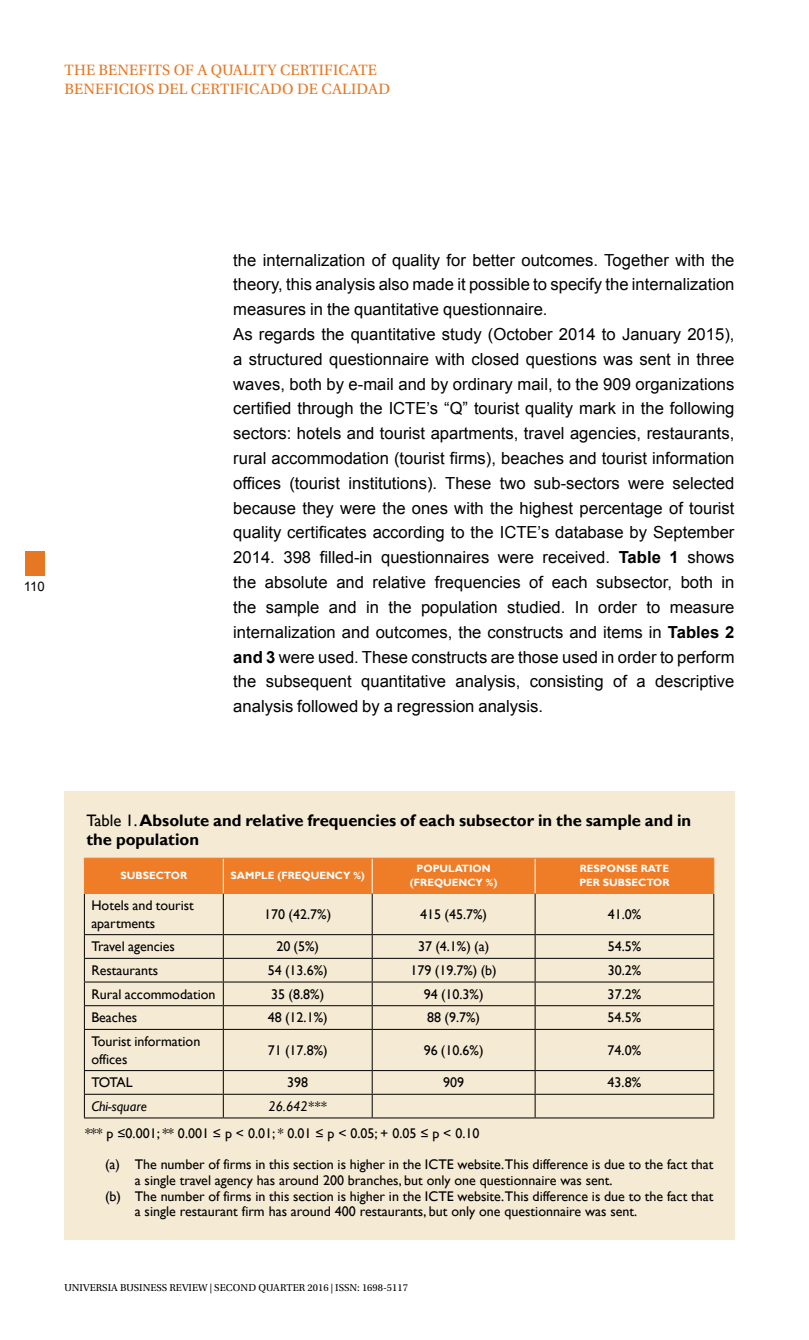
<style>
.page{position:relative;width:809px;height:1340px;background:#fff}
.page>*{position:absolute;margin:0;border:0;box-sizing:border-box;transform-origin:0 0}
.t1{font:16.62px/24.8px "Arial";color:#000}
.t2{font:700 16.62px/18.4px "Gill Sans";color:#000}
.t3{font:15.75px/18.9px "Utopia Std";letter-spacing:.01em;color:#e67824}
.t4{font:14px/17.5px "Gill Sans";color:#000}
.t5{font:italic 14px "Gill Sans";color:#000}
.t6{font:13.12px "Arial";color:#000}
.t7{font:700 10.5px/14px "Gill Sans";color:#fff;text-align:center}
.t8{font:10.5px "Utopia Std";color:#000}
.s1{font-weight:700}
.s2{font-weight:400}
</style>
<div class="page">
<div style="left:25px;top:551px;width:20px;height:24px;background:#e67824"></div>
<div style="left:64px;top:791px;width:670px;height:449px;background:#f5ead4"></div>
<div style="left:85px;top:858px;width:628px;height:35px;background:#ef7c26"></div>
<hr style="left:84px;top:893px;width:1px;height:41px;background:#000">
<hr style="left:223px;top:893px;width:1px;height:41px;background:#000">
<hr style="left:372px;top:893px;width:1px;height:41px;background:#000">
<hr style="left:534px;top:893px;width:1px;height:41px;background:#000">
<hr style="left:713px;top:893px;width:1px;height:41px;background:#000">
<hr style="left:84px;top:934px;width:139px;height:1px;background:#000">
<hr style="left:223px;top:934px;width:149px;height:1px;background:#000">
<hr style="left:372px;top:934px;width:163px;height:1px;background:#000">
<hr style="left:535px;top:934px;width:179px;height:1px;background:#000">
<hr style="left:84px;top:957px;width:139px;height:1px;background:#000">
<hr style="left:223px;top:957px;width:149px;height:1px;background:#000">
<hr style="left:372px;top:957px;width:163px;height:1px;background:#000">
<hr style="left:535px;top:957px;width:179px;height:1px;background:#000">
<hr style="left:84px;top:981px;width:139px;height:1px;background:#000">
<hr style="left:223px;top:981px;width:149px;height:1px;background:#000">
<hr style="left:372px;top:981px;width:163px;height:1px;background:#000">
<hr style="left:535px;top:981px;width:179px;height:1px;background:#000">
<hr style="left:84px;top:1005px;width:139px;height:1px;background:#000">
<svg style="left:84px;top:935px;width:1px;height:93px"></svg>
<hr style="left:223px;top:1005px;width:149px;height:1px;background:#000">
<svg style="left:223px;top:935px;width:1px;height:93px"></svg>
<hr style="left:372px;top:1005px;width:163px;height:1px;background:#000">
<svg style="left:372px;top:935px;width:1px;height:93px"></svg>
<hr style="left:535px;top:1005px;width:179px;height:1px;background:#000">
<svg style="left:534px;top:935px;width:1px;height:93px"></svg>
<svg style="left:713px;top:935px;width:1px;height:93px"></svg>
<hr style="left:84px;top:1028px;width:139px;height:1px;background:#000">
<hr style="left:84px;top:1029px;width:1px;height:41px;background:#000">
<hr style="left:223px;top:1028px;width:149px;height:1px;background:#000">
<hr style="left:223px;top:1029px;width:1px;height:41px;background:#000">
<hr style="left:372px;top:1028px;width:163px;height:1px;background:#000">
<hr style="left:372px;top:1029px;width:1px;height:41px;background:#000">
<hr style="left:535px;top:1028px;width:179px;height:1px;background:#000">
<hr style="left:534px;top:1029px;width:1px;height:41px;background:#000">
<hr style="left:713px;top:1029px;width:1px;height:41px;background:#000">
<hr style="left:84px;top:1070px;width:139px;height:1px;background:#000">
<hr style="left:223px;top:1070px;width:149px;height:1px;background:#000">
<hr style="left:372px;top:1070px;width:163px;height:1px;background:#000">
<hr style="left:535px;top:1070px;width:179px;height:1px;background:#000">
<hr style="left:84px;top:1093px;width:139px;height:1px;background:#000">
<svg style="left:84px;top:1071px;width:1px;height:46px"></svg>
<hr style="left:223px;top:1093px;width:149px;height:1px;background:#000">
<svg style="left:223px;top:1071px;width:1px;height:46px"></svg>
<hr style="left:372px;top:1093px;width:163px;height:1px;background:#000">
<svg style="left:372px;top:1071px;width:1px;height:46px"></svg>
<hr style="left:535px;top:1093px;width:179px;height:1px;background:#000">
<svg style="left:534px;top:1071px;width:1px;height:46px"></svg>
<svg style="left:713px;top:1071px;width:1px;height:46px"></svg>
<hr style="left:84px;top:1117px;width:139px;height:1px;background:#000">
<hr style="left:223px;top:1117px;width:149px;height:1px;background:#000">
<hr style="left:372px;top:1117px;width:163px;height:1px;background:#000">
<hr style="left:535px;top:1117px;width:179px;height:1px;background:#000">
<hr style="left:223px;top:858px;width:1px;height:35px;background:#fff">
<hr style="left:372px;top:858px;width:1px;height:35px;background:#fff">
<hr style="left:534px;top:858px;width:1px;height:35px;background:#fff">
<hr style="left:84px;top:857px;width:139px;height:1px;background:#ef7c26">
<hr style="left:84px;top:858px;width:1px;height:35px;background:#ef7c26">
<hr style="left:223px;top:857px;width:149px;height:1px;background:#ef7c26">
<hr style="left:372px;top:857px;width:163px;height:1px;background:#ef7c26">
<hr style="left:535px;top:857px;width:179px;height:1px;background:#ef7c26">
<hr style="left:713px;top:858px;width:1px;height:35px;background:#ef7c26">
<hr style="left:84px;top:893px;width:139px;height:1px;background:#ef7c26">
<hr style="left:223px;top:893px;width:149px;height:1px;background:#ef7c26">
<hr style="left:372px;top:893px;width:163px;height:1px;background:#ef7c26">
<hr style="left:535px;top:893px;width:179px;height:1px;background:#ef7c26">
<p class="t3" style="left:65px;top:61px;width:327px">THE BENEFITS OF A QUALITY CERTIFICATE<br>BENEFICIOS DEL CERTIFICADO DE CALIDAD</p>
<p class="t6" style="left:24px;top:577px;width:22px">110</p>
<p class="t1" style="left:233px;top:247px;width:503px">the internalization of quality for better outcomes. Together with the theory, this analysis also made it possible to specify the internalization measures in the quantitative questionnaire.<br>As regards the quantitative study (October 2014 to January 2015), a structured questionnaire with closed questions was sent in three waves, both by e-mail and by ordinary mail, to the 909 organizations certified through the ICTE’s “Q” tourist quality mark in the following sectors: hotels and tourist apartments, travel agencies, restaurants, rural accommodation (tourist firms), beaches and tourist information offices (tourist institutions). These two sub-sectors were selected because they were the ones with the highest percentage of tourist quality certificates according to the ICTE’s database by September 2014. 398 filled-in questionnaires were received. <span class="s1">Table 1</span> shows the absolute and relative frequencies of each subsector, both in the sample and in the population studied. In order to measure internalization and outcomes, the constructs and items in <span class="s1">Tables 2 and 3</span> were used. These constructs are those used in order to perform the subsequent quantitative analysis, consisting of a descriptive analysis followed by a regression analysis.</p>
<p class="t2" style="left:86px;top:812px;width:606px"><span class="s2">Table 1.</span> Absolute and relative frequencies of each subsector in the sample and in the population</p>
<p class="t7" style="left:120px;top:869px;width:68px">SUBSECTOR</p>
<p class="t7" style="left:230px;top:869px;width:136px">SAMPLE (FREQUENCY %)</p>
<p class="t7" style="left:410px;top:862px;width:89px">POPULATION (FREQUENCY %)</p>
<p class="t7" style="left:579px;top:862px;width:92px;text-align:left">RESPONSE RATE<br>PER SUBSECTOR</p>
<p class="t4" style="left:91px;top:897px;width:104px">Hotels and tourist apartments</p>
<p class="t4" style="left:264px;top:905px;width:68px">170 (42.7%)</p>
<p class="t4" style="left:420px;top:905px;width:68px">415 (45.7%)</p>
<p class="t4" style="left:607px;top:905px;width:35px">41.0%</p>
<p class="t4" style="left:91px;top:938px;width:85px">Travel agencies</p>
<p class="t4" style="left:276px;top:938px;width:44px">20 (5%)</p>
<p class="t4" style="left:418px;top:938px;width:73px">37 (4.1%) (a)</p>
<p class="t4" style="left:607px;top:938px;width:35px">54.5%</p>
<p class="t4" style="left:91px;top:961px;width:68px">Restaurants</p>
<p class="t4" style="left:268px;top:961px;width:61px">54 (13.6%)</p>
<p class="t4" style="left:410px;top:961px;width:88px">179 (19.7%) (b)</p>
<p class="t4" style="left:607px;top:961px;width:35px">30.2%</p>
<p class="t4" style="left:91px;top:985px;width:126px">Rural accommodation</p>
<p class="t4" style="left:271px;top:985px;width:54px">35 (8.8%)</p>
<p class="t4" style="left:423px;top:985px;width:61px">94 (10.3%)</p>
<p class="t4" style="left:607px;top:985px;width:35px">37.2%</p>
<p class="t4" style="left:91px;top:1009px;width:47px">Beaches</p>
<p class="t4" style="left:268px;top:1009px;width:61px">48 (12.1%)</p>
<p class="t4" style="left:427px;top:1009px;width:54px">88 (9.7%)</p>
<p class="t4" style="left:607px;top:1009px;width:35px">54.5%</p>
<p class="t4" style="left:91px;top:1032px;width:110px">Tourist information offices</p>
<p class="t4" style="left:268px;top:1041px;width:61px">71 (17.8%)</p>
<p class="t4" style="left:423px;top:1041px;width:61px">96 (10.6%)</p>
<p class="t4" style="left:607px;top:1041px;width:35px">74.0%</p>
<p class="t4" style="left:91px;top:1074px;width:43px">TOTAL</p>
<p class="t4" style="left:287px;top:1074px;width:22px">398</p>
<p class="t4" style="left:443px;top:1074px;width:22px">909</p>
<p class="t4" style="left:607px;top:1074px;width:35px">43.8%</p>
<p class="t5" style="left:91px;top:1098px;width:57px">Chi-square</p>
<p class="t5" style="left:269px;top:1098px;width:60px">26.642***</p>
<p class="t4" style="left:85px;top:1124px;width:396px">*** p ≤0.001; ** 0.001 ≤ p &lt; 0.01; * 0.01 ≤ p &lt; 0.05; + 0.05 ≤ p &lt; 0.10</p>
<p class="t4" style="left:105px;top:1155px;width:610px">(a) The number of firms in this section is higher in the ICTE website.This difference is due to the fact that</p>
<p class="t4" style="left:135px;top:1171px;width:479px">a single travel agency has around 200 branches, but only one questionnaire was sent.</p>
<p class="t4" style="left:105px;top:1187px;width:610px">(b) The number of firms in this section is higher in the ICTE website.This difference is due to the fact that</p>
<p class="t4" style="left:135px;top:1203px;width:504px">a single restaurant firm has around 400 restaurants, but only one questionnaire was sent.</p>
<p class="t8" style="left:64px;top:1281px;width:345px">UNIVERSIA BUSINESS REVIEW | SECOND QUARTER 2016 | ISSN: 1698-5117</p>
</div>
